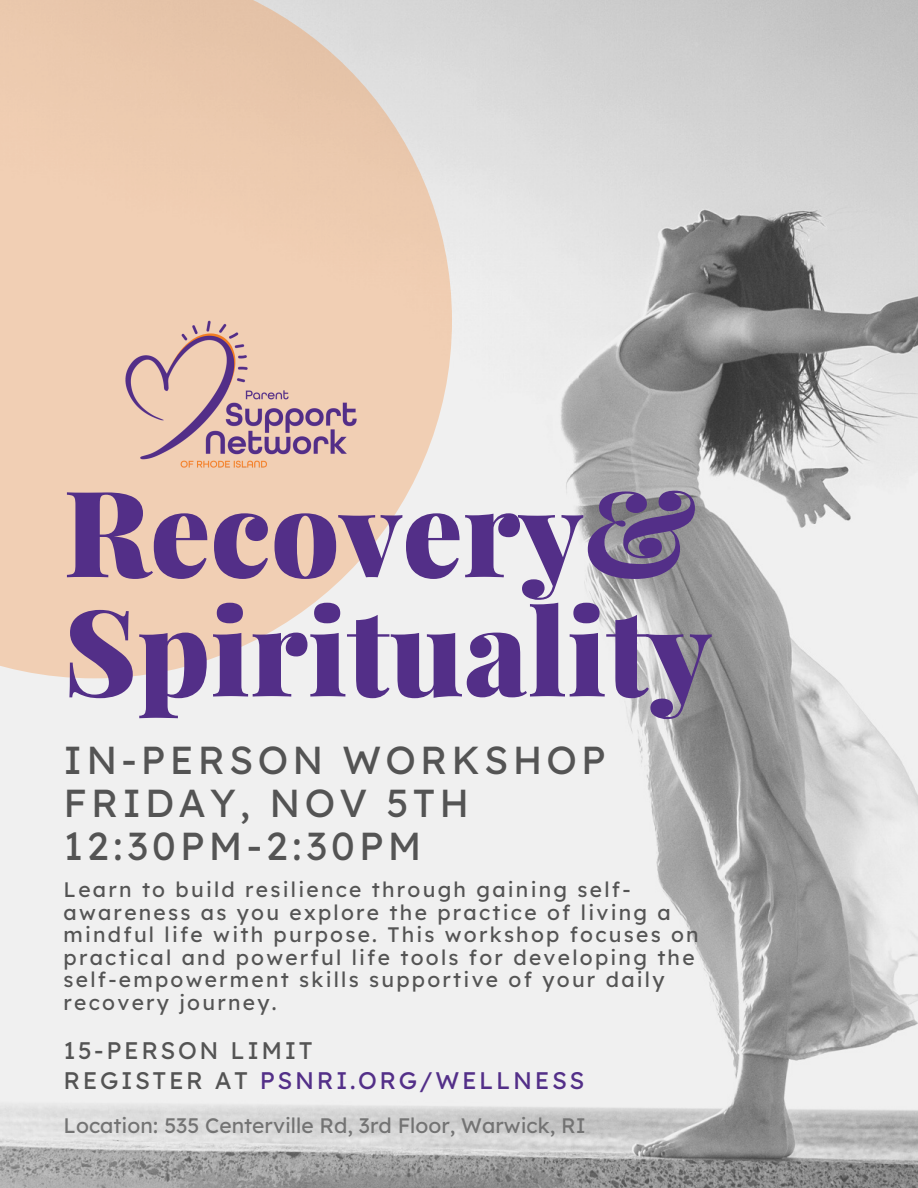
<style>
.page{position:relative;width:918px;height:1188px;background:#fff}
.page>*{position:absolute;margin:0;border:0;box-sizing:border-box;transform-origin:0 0}
.t1{font:900 120px/119.2px "Playfair Display";color:#532f88}
.t2{font:39px "Lexend Deca";letter-spacing:.105em;color:#545454}
.t3{font:24px "Lexend Deca";letter-spacing:.105em;color:#532f88}
.t4{font:24px "Lexend Deca";letter-spacing:.105em;color:#545454}
.t5{font:21px/22.5px "Lexend Deca";letter-spacing:.105em;color:#545454}
.t6{font:21px "Lexend Deca";color:#737373}
.s1{color:#545454}
</style>
<div class="page">
<img style="left:0;top:0;width:918px;height:1188px">
<svg style="left:0;top:0;width:452px;height:678px;background:#ecd2bd"></svg>
<img style="left:78px;top:233px;width:327px;height:326px">
<p class="t1" style="left:64px;top:468px;width:650px">Recovery&amp;<br>Spirituality</p>
<p class="t2" style="left:64px;top:735px;width:544px">IN-PERSON WORKSHOP</p>
<p class="t2" style="left:64px;top:778px;width:407px">FRIDAY, NOV 5TH</p>
<p class="t2" style="left:64px;top:821px;width:360px">12:30PM-2:30PM</p>
<p class="t5" style="left:64px;top:878px;width:637px">Learn to build resilience through gaining self&shy;awareness as you explore the practice of living a mindful life with purpose. This workshop focuses on practical and powerful life tools for developing the self-empowerment skills supportive of your daily recovery journey.</p>
<p class="t4" style="left:64px;top:1035px;width:250px">15-PERSON LIMIT</p>
<p class="t3" style="left:64px;top:1065px;width:523px"><span class="s1">REGISTER AT</span> PSNRI.ORG/WELLNESS</p>
<p class="t6" style="left:64px;top:1112px;width:524px">Location: 535 Centerville Rd, 3rd Floor, Warwick, RI</p>
</div>
